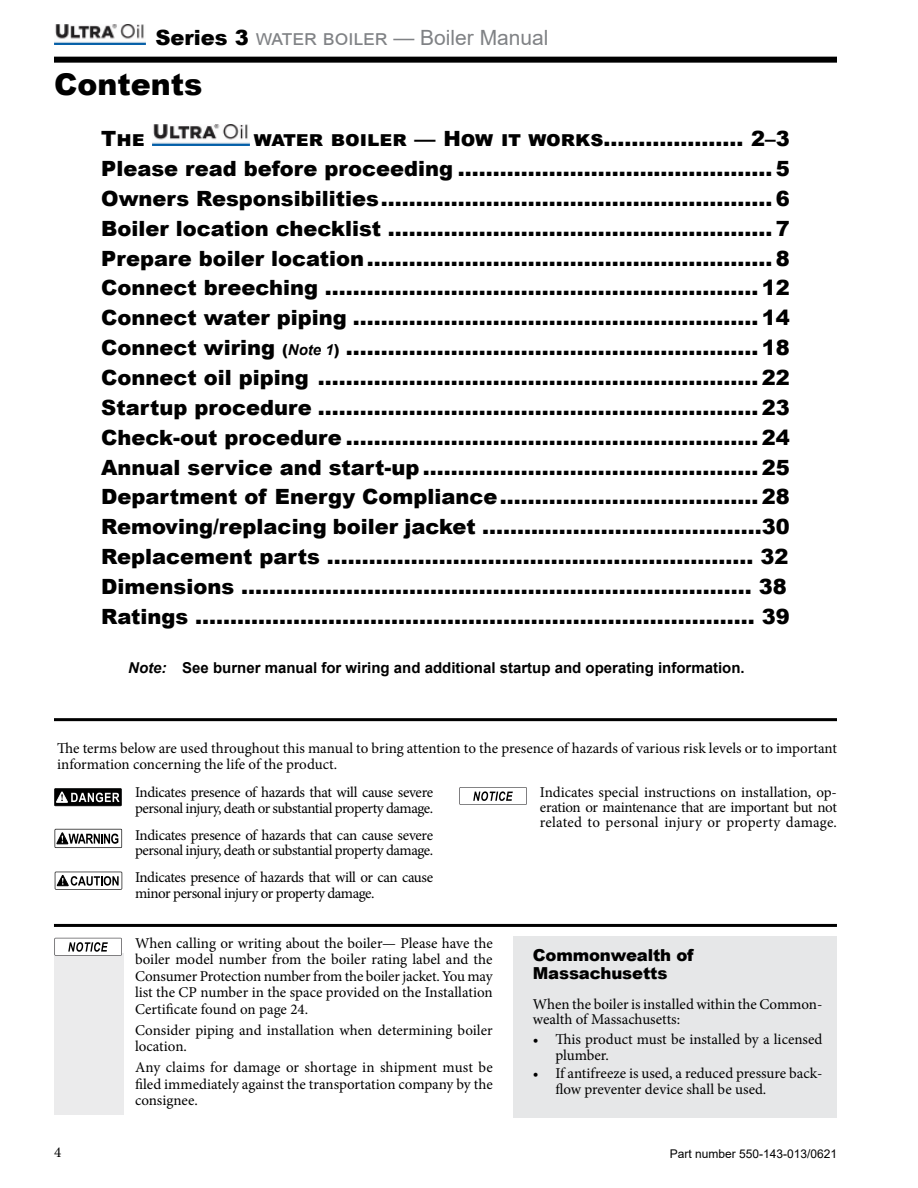
<style>
.page{position:relative;width:918px;height:1188px;background:#fff}
.page>*{position:absolute;margin:0;border:0;box-sizing:border-box;transform-origin:0 0}
.t1{font:900 30px "Arial";color:#000}
.t2{font:900 21px/29.8px "Arial";color:#000}
.t3{font:21px "Arial";color:#808285}
.t4{font:900 16.5px/18px "Arial";letter-spacing:-.01em;color:#000}
.t5{font:15px/16.5px "Minion Pro";letter-spacing:-.01em;color:#000}
.t6{font:15px/15.8px "Minion Pro";letter-spacing:-.03em;color:#000}
.t7{font:700 15px "Arial";color:#000}
.t8{font:12px "Arial";color:#000}
.s1{font-weight:900;color:#000}
.s2{font-size:15px}
.s3{font-weight:700;font-style:italic;font-size:15px}
.s4{font-style:italic}
</style>
<div class="page">
<img style="left:54px;top:24px;width:91px;height:21px">
<div style="left:54px;top:57px;width:783px;height:6px;background:#000"></div>
<div style="left:54px;top:954px;width:69px;height:161px;background:#ebebec"></div>
<div style="left:513px;top:936px;width:324px;height:182px;background:#e6e7e8"></div>
<svg style="left:54px;top:938px;width:68px;height:18px"></svg>
<svg style="left:54px;top:788px;width:68px;height:18px"></svg>
<svg style="left:55px;top:829px;width:67px;height:19px"></svg>
<svg style="left:55px;top:872px;width:67px;height:18px"></svg>
<svg style="left:459px;top:787px;width:68px;height:18px"></svg>
<hr style="left:54px;top:718px;width:783px;height:3px;background:#000">
<hr style="left:54px;top:924px;width:783px;height:3px;background:#000">
<img style="left:152px;top:124px;width:98px;height:22px">
<p class="t3" style="left:155px;top:23px;width:395px"><span class="s1">Series 3</span> water boiler — Boiler Manual</p>
<h1 class="t1" style="left:54px;top:63px;width:150px">Contents</h1>
<p class="t2" style="left:101px;top:123px;width:690px;text-indent:153px">water boiler — How it works.................... 2–3<br>Please read before proceeding .............................................5<br>Owners Responsibilities........................................................6<br>Boiler location checklist .......................................................7<br>Prepare boiler location..........................................................8<br>Connect breeching ..............................................................12<br>Connect water piping ..........................................................14<br>Connect wiring <span class="s2">(</span><span class="s3">Note 1</span><span class="s2">)</span> ...........................................................18<br>Connect oil piping ...............................................................22<br>Startup procedure ...............................................................23<br>Check-out procedure ...........................................................24<br>Annual service and start-up................................................25<br>Department of Energy Compliance.....................................28<br>Removing/replacing boiler jacket ........................................30<br>Replacement parts ............................................................. 32<br>Dimensions ......................................................................... 38<br>Ratings ................................................................................ 39</p>
<p class="t7" style="left:128px;top:658px;width:618px"><span class="s4">Note:</span> See burner manual for wiring and additional startup and operating information.</p>
<p class="t2" style="left:101px;top:123px;width:45px">The</p>
<p class="t5" style="left:57px;top:740px;width:781px;line-height:15.8px">The terms below are used throughout this manual to bring attention to the presence of hazards of various risk levels or to important information concerning the life of the product.</p>
<p class="t5" style="left:135px;top:785px;width:300px;line-height:15.8px">Indicates presence of hazards that will cause severe personal injury, death or substantial property damage.</p>
<p class="t6" style="left:135px;top:827px;width:300px">Indicates presence of hazards that can cause severe personal injury, death or substantial property damage.</p>
<p class="t6" style="left:135px;top:869px;width:300px">Indicates presence of hazards that will or can cause minor personal injury or property damage.</p>
<p class="t5" style="left:540px;top:785px;width:299px;line-height:15px;text-align:justify">Indicates special instructions on installation, op&shy;eration or maintenance that are important but not related to personal injury or property damage.</p>
<p class="t5" style="left:135px;top:935px;width:359px;text-align:justify">When calling or writing about the boiler— Please have the boiler model number from the boiler rating label and the Consumer Protection number from the boiler jacket. You may list the CP number in the space provided on the Installation Certificate found on page 24.</p>
<p class="t5" style="left:135px;top:1022px;width:359px">Consider piping and installation when determining boiler location.</p>
<p class="t5" style="left:135px;top:1059px;width:359px;text-align:justify">Any claims for damage or shortage in shipment must be filed immediately against the transportation company by the consignee.</p>
<p class="t4" style="left:533px;top:946px;width:162px">Commonwealth of<br>Massachusetts</p>
<p class="t5" style="left:533px;top:996px;width:291px;line-height:15.8px">When the boiler is installed within the Common&shy;wealth of Massachusetts:</p>
<p class="t5" style="left:555px;top:1032px;width:269px;line-height:15.8px;text-indent:-22px">• This product must be installed by a licensed plumber.</p>
<p class="t5" style="left:555px;top:1066px;width:269px;line-height:15.8px;text-indent:-22px">• If antifreeze is used, a reduced pressure back&shy;flow preventer device shall be used.</p>
<p class="t5" style="left:54px;top:1144px;width:9px">4</p>
<p class="t8" style="left:670px;top:1145px;width:169px">Part number 550-143-013/0621</p>
</div>
